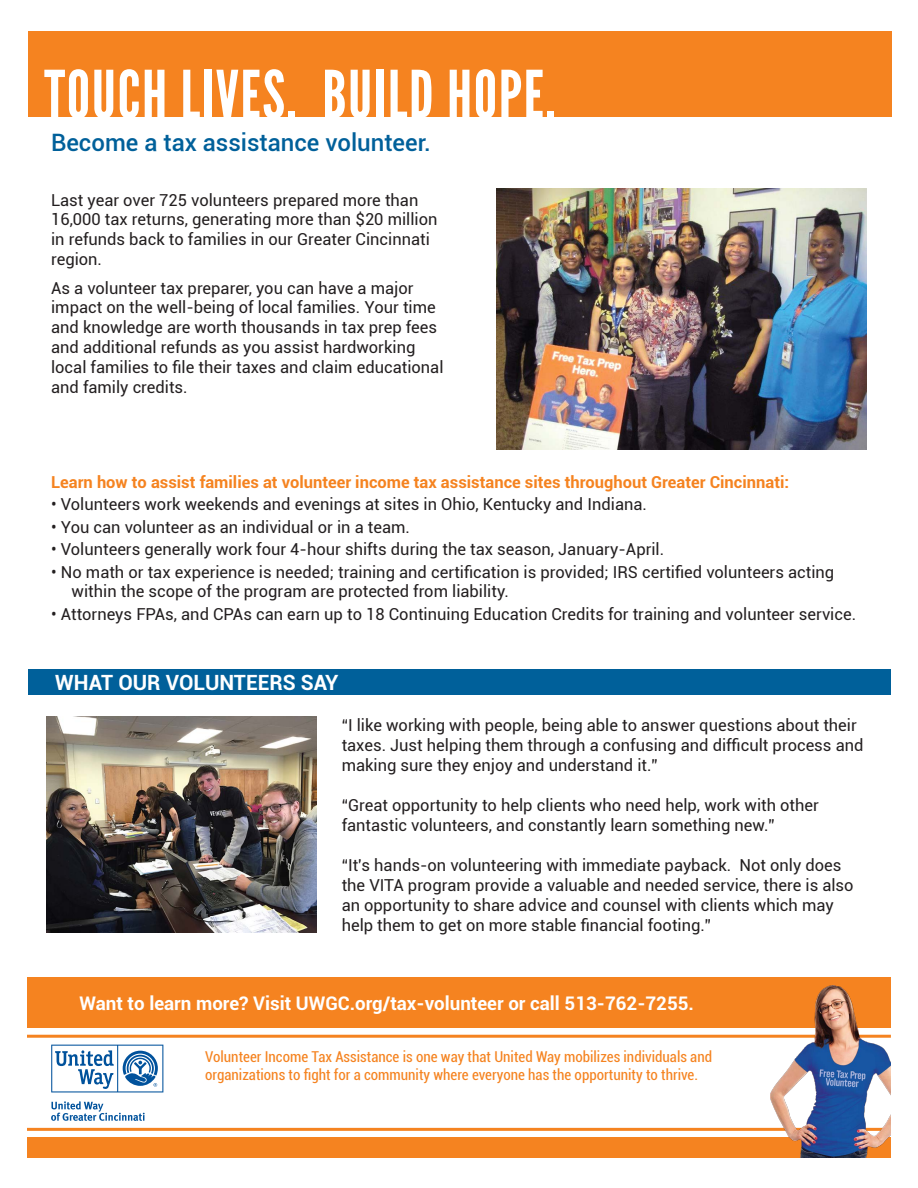
<style>
.page{position:relative;width:918px;height:1188px;background:#fff}
.page>*{position:absolute;margin:0;border:0;box-sizing:border-box;transform-origin:0 0}
.t1{font:66px "League Gothic";letter-spacing:.025em;color:#fff}
.t2{font:500 24px "Roboto";color:#00609a}
.t3{font:700 21px "Roboto";color:#fff}
.t4{font:700 18.75px "Roboto";color:#fff}
.t5{font:16.5px/19.8px "Roboto";color:#231f20}
.t6{font:700 16.5px "Roboto";color:#f58320}
.t7{font:condensed 15px/18px "Roboto";color:#f58320}
</style>
<div class="page">
<div style="left:27px;top:977px;width:864px;height:181px;background:#f58320"></div>
<div style="left:0;top:1029px;width:918px;height:108px;background:#fff"></div>
<hr style="left:27px;top:1035px;width:864px;height:3px;background:#f58320">
<hr style="left:27px;top:1128px;width:864px;height:3px;background:#f58320">
<img style="left:770px;top:986px;width:121px;height:172px">
<div style="left:28px;top:31px;width:864px;height:86px;background:#f58320"></div>
<div style="left:28px;top:670px;width:863px;height:25px;background:#00609a"></div>
<svg style="left:51px;top:1045px;width:112px;height:47px"></svg>
<svg style="left:51px;top:1101px;width:94px;height:20px"></svg>
<img style="left:47px;top:717px;width:269px;height:216px">
<img style="left:497px;top:189px;width:369px;height:261px">
<h1 class="t1" style="left:44px;top:55px;width:513px">TOUCH LIVES. BUILD HOPE.</h1>
<h2 class="t2" style="left:51px;top:125px;width:381px">Become a tax assistance volunteer.</h2>
<p class="t5" style="left:51px;top:189px;width:388px">Last year over 725 volunteers prepared more than 16,000 tax returns, generating more than $20 million in refunds back to families in our Greater Cincinnati region.</p>
<p class="t5" style="left:51px;top:277px;width:394px">As a volunteer tax preparer, you can have a major impact on the well-being of local families. Your time and knowledge are worth thousands in tax prep fees and additional refunds as you assist hardworking local families to file their taxes and claim educational and family credits.</p>
<p class="t6" style="left:51px;top:470px;width:740px">Learn how to assist families at volunteer income tax assistance sites throughout Greater Cincinnati:</p>
<p class="t5" style="left:51px;top:494px;width:597px">• Volunteers work weekends and evenings at sites in Ohio, Kentucky and Indiana.</p>
<p class="t5" style="left:51px;top:516px;width:360px">• You can volunteer as an individual or in a team.</p>
<p class="t5" style="left:51px;top:539px;width:615px">• Volunteers generally work four 4-hour shifts during the tax season, January-April.</p>
<p class="t5" style="left:72px;top:561px;width:764px;text-indent:-21px">• No math or tax experience is needed; training and certification is provided; IRS certified volunteers acting within the scope of the program are protected from liability.</p>
<p class="t5" style="left:51px;top:604px;width:807px">• Attorneys FPAs, and CPAs can earn up to 18 Continuing Education Credits for training and volunteer service.</p>
<p class="t3" style="left:55px;top:668px;width:285px">WHAT OUR VOLUNTEERS SAY</p>
<p class="t5" style="left:342px;top:715px;width:523px">“I like working with people, being able to answer questions about their taxes. Just helping them through a confusing and difficult process and making sure they enjoy and understand it.”</p>
<p class="t5" style="left:342px;top:795px;width:479px">“Great opportunity to help clients who need help, work with other fantastic volunteers, and constantly learn something new.”</p>
<p class="t5" style="left:342px;top:855px;width:513px">“It's hands-on volunteering with immediate payback. Not only does the VITA program provide a valuable and needed service, there is also an opportunity to share advice and counsel with clients which may help them to get on more stable financial footing.”</p>
<p class="t4" style="left:80px;top:991px;width:616px">Want to learn more? Visit UWGC.org/tax-volunteer or call 513-762-7255.</p>
<p class="t7" style="left:205px;top:1048px;width:508px">Volunteer Income Tax Assistance is one way that United Way mobilizes individuals and organizations to fight for a community where everyone has the opportunity to thrive.</p>
</div>
